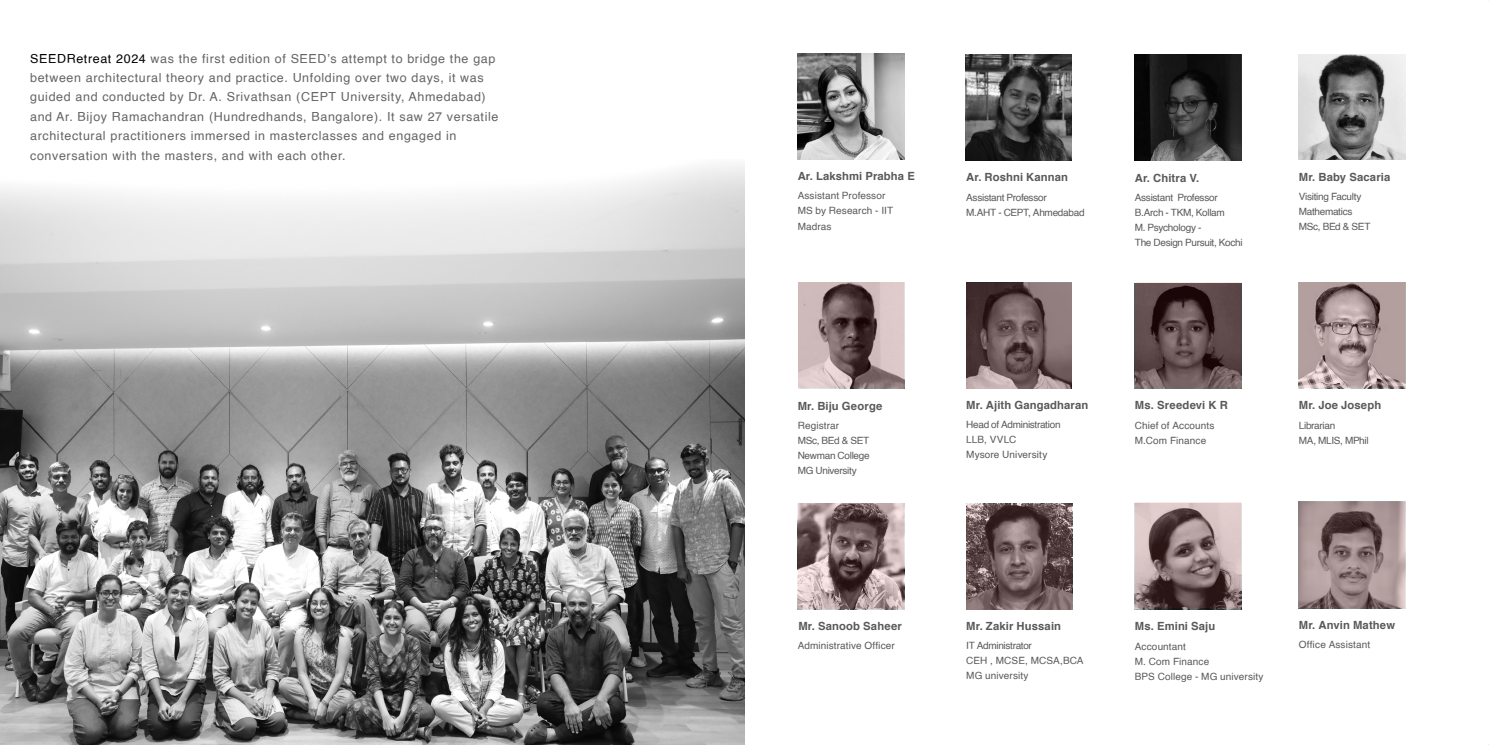
<style>
.page{position:relative;width:1489px;height:745px;background:#fff}
.page>*{position:absolute;margin:0;border:0;box-sizing:border-box;transform-origin:0 0}
.t1{font:12.5px/19.4px "Helvetica";letter-spacing:.05em;color:#636466}
.t2{font:700 11.25px "Helvetica";letter-spacing:.01em;color:#58595b}
.t3{font:10px "Helvetica";letter-spacing:-.02em;color:#58595b}
.t4{font:10px/15px "Helvetica";letter-spacing:.01em;color:#58595b}
.t5{font:10px "Helvetica";letter-spacing:.015em;color:#58595b}
.s1{color:#000}
</style>
<div class="page">
<img style="left:0;top:165px;width:744px;height:579px">
<img style="left:1134px;top:54px;width:106px;height:107px">
<img style="left:965px;top:54px;width:106px;height:107px">
<img style="left:1298px;top:54px;width:106px;height:105px">
<img style="left:797px;top:53px;width:107px;height:106px">
<svg style="left:798px;top:282px;width:106px;height:106px"></svg>
<svg style="left:798px;top:503px;width:106px;height:105px"></svg>
<svg style="left:966px;top:283px;width:106px;height:106px"></svg>
<svg style="left:966px;top:504px;width:106px;height:106px"></svg>
<svg style="left:1134px;top:282px;width:106px;height:105px"></svg>
<svg style="left:1134px;top:502px;width:106px;height:106px"></svg>
<svg style="left:1298px;top:282px;width:106px;height:105px;fill:#b39f9e"></svg>
<svg style="left:1298px;top:502px;width:106px;height:106px"></svg>
<p class="t1" style="left:30px;top:49px;width:470px"><span class="s1">SEEDRetreat 2024</span> was the first edition of SEED’s attempt to bridge the gap between architectural theory and practice. Unfolding over two days, it was guided and conducted by Dr. A. Srivathsan (CEPT University, Ahmedabad) and Ar. Bijoy Ramachandran (Hundredhands, Bangalore). It saw 27 versatile architectural practitioners immersed in masterclasses and engaged in conversation with the masters, and with each other.</p>
<p class="t2" style="left:797px;top:167px;width:119px">Ar. Lakshmi Prabha E</p>
<p class="t4" style="left:797px;top:189px;width:89px">Assistant Professor</p>
<p class="t4" style="left:797px;top:204px;width:97px">MS by Research - IIT<br>Madras</p>
<p class="t2" style="left:966px;top:168px;width:103px">Ar. Roshni Kannan</p>
<p class="t2" style="left:1134px;top:169px;width:66px">Ar. Chitra V.</p>
<p class="t2" style="left:1298px;top:168px;width:93px">Mr. Baby Sacaria</p>
<p class="t3" style="left:1134px;top:190px;width:84px">Assistant Professor</p>
<p class="t3" style="left:1134px;top:205px;width:92px">B.Arch - TKM, Kollam</p>
<p class="t3" style="left:1134px;top:220px;width:68px">M. Psychology -</p>
<p class="t3" style="left:1134px;top:235px;width:109px">The Design Pursuit, Kochi</p>
<p class="t3" style="left:1298px;top:188px;width:64px">Visiting Faculty</p>
<p class="t3" style="left:1298px;top:203px;width:55px">Mathematics</p>
<p class="t3" style="left:1298px;top:218px;width:73px">MSc, BEd &amp; SET</p>
<p class="t3" style="left:966px;top:190px;width:82px">Assistant Professor</p>
<p class="t3" style="left:966px;top:205px;width:120px">M.AHT - CEPT, Ahmedabad</p>
<p class="t2" style="left:966px;top:395px;width:124px">Mr. Ajith Gangadharan</p>
<p class="t2" style="left:797px;top:396px;width:86px">Mr. Biju George</p>
<p class="t2" style="left:1298px;top:395px;width:84px">Mr. Joe Joseph</p>
<p class="t2" style="left:1134px;top:396px;width:95px">Ms. Sreedevi K R</p>
<p class="t4" style="left:797px;top:418px;width:43px">Registrar</p>
<p class="t3" style="left:797px;top:432px;width:73px">MSc, BEd &amp; SET</p>
<p class="t3" style="left:797px;top:447px;width:74px">Newman College</p>
<p class="t3" style="left:797px;top:462px;width:61px">MG University</p>
<p class="t3" style="left:966px;top:417px;width:96px">Head of Administration</p>
<p class="t3" style="left:966px;top:432px;width:52px">LLB, VVLC</p>
<p class="t4" style="left:966px;top:447px;width:83px">Mysore University</p>
<p class="t4" style="left:1134px;top:418px;width:81px">Chief of Accounts</p>
<p class="t4" style="left:1134px;top:433px;width:73px">M.Com Finance</p>
<p class="t3" style="left:1298px;top:417px;width:38px">Librarian</p>
<p class="t3" style="left:1298px;top:432px;width:71px">MA, MLIS, MPhil</p>
<p class="t2" style="left:1134px;top:616px;width:82px">Ms. Emini Saju</p>
<p class="t2" style="left:1298px;top:615px;width:98px">Mr. Anvin Mathew</p>
<p class="t2" style="left:798px;top:616px;width:105px">Mr. Sanoob Saheer</p>
<p class="t4" style="left:797px;top:638px;width:99px">Administrative Officer</p>
<p class="t4" style="left:1134px;top:638px;width:53px">Accountant</p>
<p class="t4" style="left:1134px;top:653px;width:130px">M. Com Finance<br>BPS College - MG university</p>
<p class="t2" style="left:966px;top:616px;width:96px">Mr. Zakir Hussain</p>
<p class="t5" style="left:1298px;top:636px;width:73px">Office Assistant</p>
<p class="t3" style="left:966px;top:637px;width:67px">IT Administrator</p>
<p class="t4" style="left:966px;top:653px;width:119px">CEH , MCSE, MCSA,BCA</p>
<p class="t4" style="left:966px;top:668px;width:64px">MG university</p>
</div>
